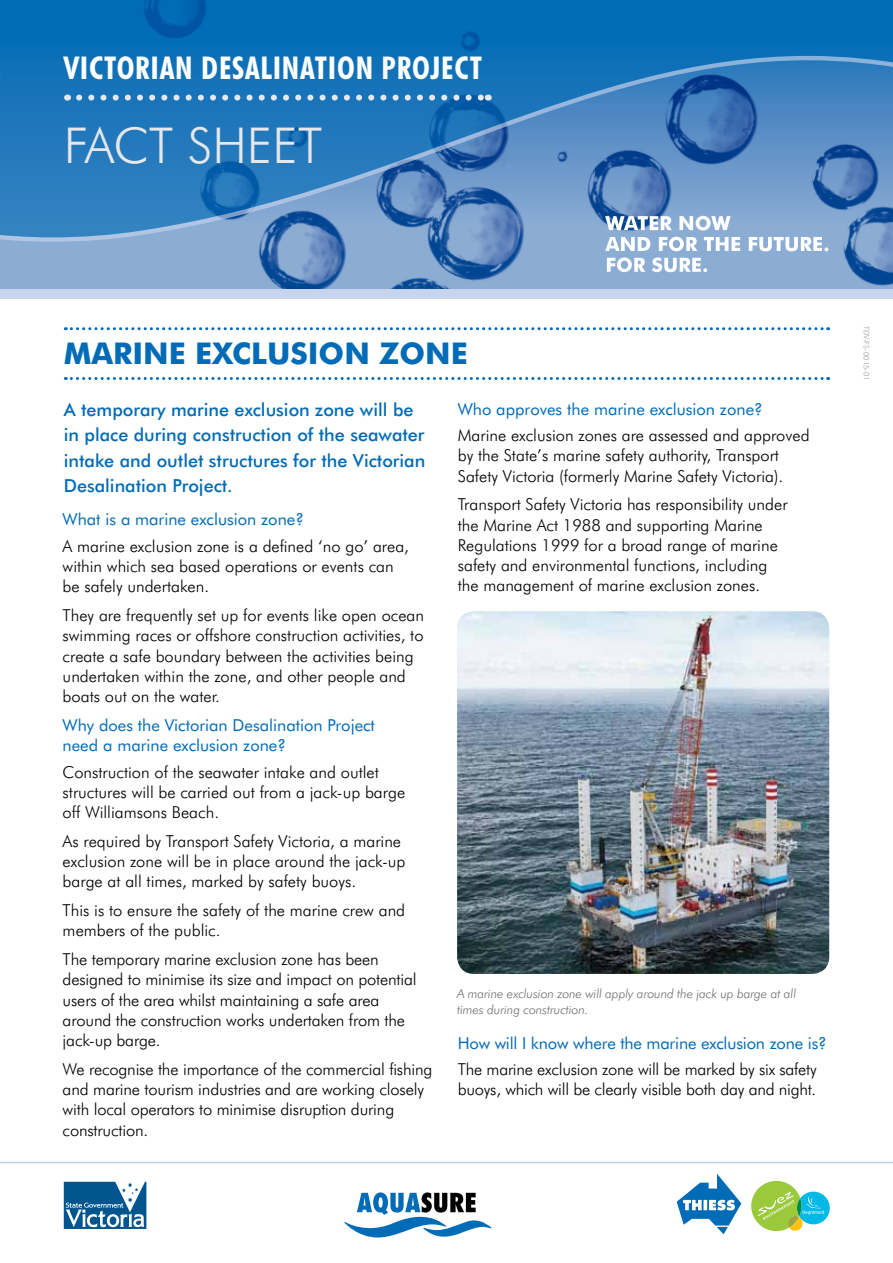
<style>
.page{position:relative;width:893px;height:1263px;background:#fff}
.page>*{position:absolute;margin:0;border:0;box-sizing:border-box;transform-origin:0 0}
.t1{font:300 49.5px "Futura BT";color:#e6e7e8}
.t2{font:700 condensed 31.5px "Futura BT";letter-spacing:.025em;color:#fff}
.t3{font:700 30px "Futura BT";color:#006bb6}
.t4{font:500 18px/25.5px "Futura BT";color:#006bb6}
.t5{font:300 16.5px/20.2px "Futura BT";color:#000}
.t6{font:16.5px/20.2px "Futura BT";color:#006bb6}
.t7{font:italic 300 12.75px/16.5px "Futura BT";letter-spacing:-.01em;color:#6d6e71}
.t8{font:300 7.5px "Futura BT";letter-spacing:.01em;color:#939598}
</style>
<div class="page">
<svg style="left:65px;top:327px;width:764px;height:3px"></svg>
<svg style="left:65px;top:377px;width:764px;height:3px"></svg>
<img style="left:457px;top:611px;width:372px;height:363px">
<img style="left:0;top:243px;width:893px;height:46px">
<svg style="left:4px;top:0;width:889px;height:243px;background:#307cbc"></svg>
<svg style="left:79px;top:95px;width:403px;height:6px;background:#649dc9"></svg>
<div style="left:0;top:289px;width:893px;height:9px;background:#c7d4ed"></div>
<svg style="left:605px;top:216px;width:67px;height:14px"></svg>
<svg style="left:679px;top:216px;width:52px;height:14px"></svg>
<svg style="left:605px;top:237px;width:45px;height:14px"></svg>
<svg style="left:659px;top:237px;width:38px;height:14px"></svg>
<svg style="left:704px;top:237px;width:36px;height:14px"></svg>
<svg style="left:749px;top:237px;width:79px;height:14px"></svg>
<svg style="left:607px;top:257px;width:38px;height:15px"></svg>
<svg style="left:652px;top:257px;width:55px;height:15px"></svg>
<svg style="left:0;top:0;width:4px;height:255px"></svg>
<hr style="left:0;top:1162px;width:893px;height:1px;background:#c6d2eb">
<svg style="left:677px;top:1174px;width:64px;height:60px"></svg>
<svg style="left:751px;top:1181px;width:79px;height:50px"></svg>
<svg style="left:344px;top:1192px;width:148px;height:45px"></svg>
<svg style="left:64px;top:1182px;width:82px;height:47px"></svg>
<h2 class="t2" style="left:64px;top:49px;width:420px">VICTORIAN DESALINATION PROJECT</h2>
<h1 class="t1" style="left:64px;top:116px;width:260px">FACT SHEET</h1>
<h3 class="t3" style="left:64px;top:335px;width:402px">MARINE EXCLUSION ZONE</h3>
<p class="t6" style="left:458px;top:398px;width:306px">Who approves the marine exclusion zone?</p>
<p class="t5" style="left:458px;top:425px;width:353px">Marine exclusion zones are assessed and approved by the State’s marine safety authority, Transport<br>Safety Victoria (formerly Marine Safety Victoria).</p>
<p class="t5" style="left:458px;top:494px;width:331px">Transport Safety Victoria has responsibility under the Marine Act 1988 and supporting Marine Regulations 1999 for a broad range of marine safety and environmental functions, including the management of marine exclusion zones.</p>
<p class="t4" style="left:64px;top:396px;width:363px">A temporary marine exclusion zone will be in place during construction of the seawater intake and outlet structures for the Victorian Desalination Project.</p>
<p class="t6" style="left:63px;top:509px;width:243px">What is a marine exclusion zone?</p>
<p class="t5" style="left:63px;top:536px;width:348px">A marine exclusion zone is a defined ‘no go’ area, within which sea based operations or events can be safely undertaken.</p>
<p class="t5" style="left:63px;top:605px;width:363px">They are frequently set up for events like open ocean swimming races or offshore construction activities, to create a safe boundary between the activities being undertaken within the zone, and other people and boats out on the water.</p>
<p class="t6" style="left:63px;top:715px;width:314px">Why does the Victorian Desalination Project need a marine exclusion zone?</p>
<p class="t5" style="left:63px;top:761px;width:344px">Construction of the seawater intake and outlet structures will be carried out from a jack-up barge off Williamsons Beach.</p>
<p class="t5" style="left:63px;top:831px;width:344px">As required by Transport Safety Victoria, a marine exclusion zone will be in place around the jack-up barge at all times, marked by safety buoys.</p>
<p class="t5" style="left:63px;top:900px;width:344px">This is to ensure the safety of the marine crew and members of the public.</p>
<p class="t5" style="left:63px;top:949px;width:356px">The temporary marine exclusion zone has been designed to minimise its size and impact on potential users of the area whilst maintaining a safe area around the construction works undertaken from the jack-up barge.</p>
<p class="t5" style="left:63px;top:1059px;width:371px">We recognise the importance of the commercial fishing and marine tourism industries and are working closely with local operators to minimise disruption during construction.</p>
<p class="t7" style="left:457px;top:984px;width:341px">A marine exclusion zone will apply around the jack up barge at all times during construction.</p>
<p class="t6" style="left:458px;top:1032px;width:371px">How will I know where the marine exclusion zone is?</p>
<p class="t5" style="left:458px;top:1059px;width:360px">The marine exclusion zone will be marked by six safety buoys, which will be clearly visible both day and night.</p>
<p class="t8" style="left:871px;top:326px;width:56px;rotate:90deg">TDV-FS-0015-01</p>
</div>
